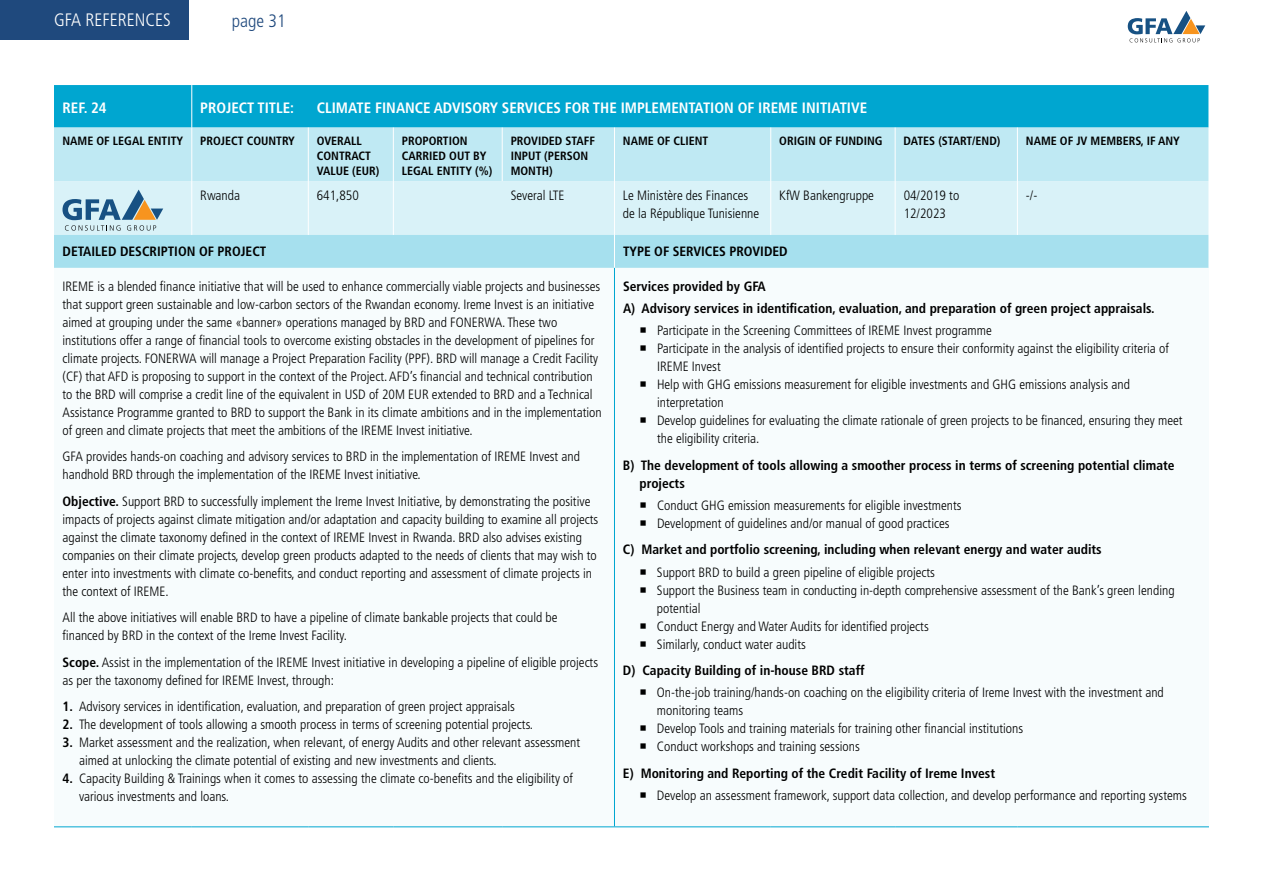
<style>
.page{position:relative;width:1263px;height:893px;background:#fff}
.page>*{position:absolute;margin:0;border:0;box-sizing:border-box;transform-origin:0 0}
.t1{font:300 condensed 18px "Frutiger LT Std";color:#fff}
.t2{font:300 condensed 18px "Frutiger LT Std";color:#1f497d}
.t3{font:700 condensed 15px "Frutiger LT Std";color:#fff}
.t4{font:300 condensed 13.5px/18px "Frutiger LT Std";color:#000}
.t5{font:700 condensed 13.5px/22.2px "Frutiger LT Std";color:#000}
.t6{font:700 condensed 12px/15px "Frutiger LT Std";color:#000}
.s1{font-weight:700}
</style>
<div class="page">
<div style="left:0;top:0;width:188px;height:39px;background:#1f497d"></div>
<svg style="left:1128px;top:11px;width:77px;height:31px"></svg>
<div style="left:54px;top:85px;width:1154px;height:43px;background:#00a6d0"></div>
<div style="left:54px;top:128px;width:1154px;height:53px;background:#bfe9f3"></div>
<div style="left:54px;top:181px;width:1154px;height:9px;background:#d9f2f8"></div>
<hr style="left:191px;top:85px;width:1px;height:43px;background:#fff">
<hr style="left:191px;top:128px;width:1px;height:53px;background:#fff">
<hr style="left:308px;top:128px;width:1px;height:53px;background:#fff">
<hr style="left:393px;top:128px;width:1px;height:53px;background:#fff">
<hr style="left:614px;top:128px;width:1px;height:53px;background:#fff">
<hr style="left:770px;top:128px;width:1px;height:53px;background:#fff">
<hr style="left:895px;top:128px;width:1px;height:53px;background:#fff">
<hr style="left:1017px;top:128px;width:1px;height:53px;background:#fff">
<hr style="left:191px;top:181px;width:1px;height:54px;background:#fff">
<hr style="left:308px;top:181px;width:1px;height:54px;background:#fff">
<hr style="left:393px;top:181px;width:1px;height:54px;background:#fff">
<hr style="left:614px;top:181px;width:1px;height:54px;background:#fff">
<hr style="left:770px;top:181px;width:1px;height:54px;background:#fff">
<hr style="left:895px;top:181px;width:1px;height:54px;background:#fff">
<hr style="left:1017px;top:181px;width:1px;height:54px;background:#fff">
<hr style="left:614px;top:268px;width:1px;height:558px;background:#00a6d0">
<hr style="left:54px;top:826px;width:138px;height:1px;background:#00a6d0">
<hr style="left:192px;top:826px;width:116px;height:1px;background:#00a6d0">
<hr style="left:308px;top:826px;width:85px;height:1px;background:#00a6d0">
<hr style="left:393px;top:826px;width:109px;height:1px;background:#00a6d0">
<hr style="left:502px;top:826px;width:112px;height:1px;background:#00a6d0">
<hr style="left:614px;top:826px;width:157px;height:1px;background:#00a6d0">
<hr style="left:771px;top:826px;width:124px;height:1px;background:#00a6d0">
<hr style="left:895px;top:826px;width:122px;height:1px;background:#00a6d0">
<hr style="left:1017px;top:826px;width:192px;height:1px;background:#00a6d0">
<hr style="left:502px;top:128px;width:1px;height:53px;background:#fff">
<svg style="left:54px;top:190px;width:1155px;height:78px;background:#c1e8f1"></svg>
<h1 class="t1" style="left:54px;top:10px;width:118px">GFA REFERENCES</h1>
<h1 class="t2" style="left:232px;top:11px;width:55px">page 31</h1>
<p class="t3" style="left:63px;top:99px;width:46px">REF. 24</p>
<p class="t3" style="left:200px;top:99px;width:95px">PROJECT TITLE:</p>
<p class="t3" style="left:317px;top:99px;width:552px">CLIMATE FINANCE ADVISORY SERVICES FOR THE IMPLEMENTATION OF IREME INITIATIVE</p>
<p class="t6" style="left:63px;top:133px;width:122px">NAME OF LEGAL ENTITY</p>
<p class="t6" style="left:200px;top:133px;width:96px">PROJECT COUNTRY</p>
<p class="t6" style="left:317px;top:133px;width:64px">OVERALL<br>CONTRACT<br>VALUE (EUR)</p>
<p class="t6" style="left:402px;top:133px;width:92px">PROPORTION<br>CARRIED OUT BY<br>LEGAL ENTITY (%)</p>
<p class="t6" style="left:511px;top:133px;width:86px">PROVIDED STAFF<br>INPUT (PERSON<br>MONTH)</p>
<p class="t6" style="left:623px;top:133px;width:87px">NAME OF CLIENT</p>
<p class="t6" style="left:779px;top:133px;width:105px">ORIGIN OF FUNDING</p>
<p class="t6" style="left:904px;top:133px;width:98px">DATES (START/END)</p>
<p class="t6" style="left:1026px;top:133px;width:155px">NAME OF JV MEMBERS, IF ANY</p>
<p class="t4" style="left:200px;top:186px;width:41px">Rwanda</p>
<p class="t4" style="left:317px;top:186px;width:44px">641,850</p>
<p class="t4" style="left:511px;top:186px;width:55px">Several LTE</p>
<p class="t4" style="left:623px;top:186px;width:138px">Le Ministère des Finances de la République Tunisienne</p>
<p class="t4" style="left:779px;top:186px;width:96px">KfW Bankengruppe</p>
<p class="t4" style="left:904px;top:186px;width:57px">04/2019 to<br>12/2023</p>
<p class="t4" style="left:1026px;top:186px;width:13px">-/-</p>
<p class="t5" style="left:63px;top:241px;width:205px">DETAILED DESCRIPTION OF PROJECT</p>
<p class="t5" style="left:623px;top:241px;width:166px">TYPE OF SERVICES PROVIDED</p>
<p class="t4" style="left:63px;top:277px;width:541px">IREME is a blended finance initiative that will be used to enhance commercially viable projects and businesses that support green sustainable and low-carbon sectors of the Rwandan economy. Ireme Invest is an initiative aimed at grouping under the same «banner» operations managed by BRD and FONERWA. These two institutions offer a range of financial tools to overcome existing obstacles in the development of pipelines for climate projects. FONERWA will manage a Project Preparation Facility (PPF). BRD will manage a Credit Facility (CF) that AFD is proposing to support in the context of the Project. AFD’s financial and technical contribution to the BRD will comprise a credit line of the equivalent in USD of 20M EUR extended to BRD and a Technical Assistance Programme granted to BRD to support the Bank in its climate ambitions and in the implementation of green and climate projects that meet the ambitions of the IREME Invest initiative.</p>
<p class="t4" style="left:63px;top:448px;width:519px">GFA provides hands-on coaching and advisory services to BRD in the implementation of IREME Invest and handhold BRD through the implementation of the IREME Invest initiative.</p>
<p class="t4" style="left:63px;top:492px;width:537px"><span class="s1">Objective.</span> Support BRD to successfully implement the Ireme Invest Initiative, by demonstrating the positive impacts of projects against climate mitigation and/or adaptation and capacity building to examine all projects against the climate taxonomy defined in the context of IREME Invest in Rwanda. BRD also advises existing companies on their climate projects, develop green products adapted to the needs of clients that may wish to enter into investments with climate co-benefits, and conduct reporting and assessment of climate projects in the context of IREME.</p>
<p class="t4" style="left:63px;top:609px;width:497px">All the above initiatives will enable BRD to have a pipeline of climate bankable projects that could be financed by BRD in the context of the Ireme Invest Facility.</p>
<p class="t4" style="left:63px;top:653px;width:537px"><span class="s1">Scope.</span> Assist in the implementation of the IREME Invest initiative in developing a pipeline of eligible projects as per the taxonomy defined for IREME Invest, through:</p>
<p class="t4" style="left:63px;top:698px;width:454px"><span class="s1">1.</span> Advisory services in identification, evaluation, and preparation of green project appraisals</p>
<p class="t4" style="left:63px;top:716px;width:472px"><span class="s1">2.</span> The development of tools allowing a smooth process in terms of screening potential projects.</p>
<p class="t4" style="left:79px;top:734px;width:503px;text-indent:-16px"><span class="s1">3.</span> Market assessment and the realization, when relevant, of energy Audits and other relevant assessment aimed at unlocking the climate potential of existing and new investments and clients.</p>
<p class="t4" style="left:79px;top:770px;width:495px;text-indent:-16px"><span class="s1">4.</span> Capacity Building &amp; Trainings when it comes to assessing the climate co-benefits and the eligibility of various investments and loans.</p>
<p class="t5" style="left:623px;top:275px;width:533px">Services provided by GFA<br>A) Advisory services in identification, evaluation, and preparation of green project appraisals.</p>
<p class="t4" style="left:657px;top:322px;width:527px">Participate in the Screening Committees of IREME Invest programme<br>Participate in the analysis of identified projects to ensure their conformity against the eligibility criteria of IREME Invest<br>Help with GHG emissions measurement for eligible investments and GHG emissions analysis and interpretation<br>Develop guidelines for evaluating the climate rationale of green projects to be financed, ensuring they meet the eligibility criteria.</p>
<p class="t5" style="left:639px;top:456px;width:537px;line-height:18px;text-indent:-16px">B) The development of tools allowing a smoother process in terms of screening potential climate projects</p>
<p class="t4" style="left:657px;top:496px;width:306px">Conduct GHG emission measurements for eligible investments<br>Development of guidelines and/or manual of good practices</p>
<p class="t5" style="left:623px;top:539px;width:480px">C) Market and portfolio screening, including when relevant energy and water audits</p>
<p class="t4" style="left:657px;top:563px;width:519px">Support BRD to build a green pipeline of eligible projects<br>Support the Business team in conducting in-depth comprehensive assessment of the Bank’s green lending potential<br>Conduct Energy and Water Audits for identified projects<br>Similarly, conduct water audits</p>
<p class="t5" style="left:623px;top:659px;width:243px">D) Capacity Building of in-house BRD staff</p>
<p class="t4" style="left:657px;top:684px;width:508px">On-the-job training/hands-on coaching on the eligibility criteria of Ireme Invest with the investment and monitoring teams<br>Develop Tools and training materials for training other financial institutions<br>Conduct workshops and training sessions</p>
<p class="t5" style="left:623px;top:762px;width:374px">E) Monitoring and Reporting of the Credit Facility of Ireme Invest</p>
<p class="t4" style="left:657px;top:787px;width:531px">Develop an assessment framework, support data collection, and develop performance and reporting systems</p>
</div>
